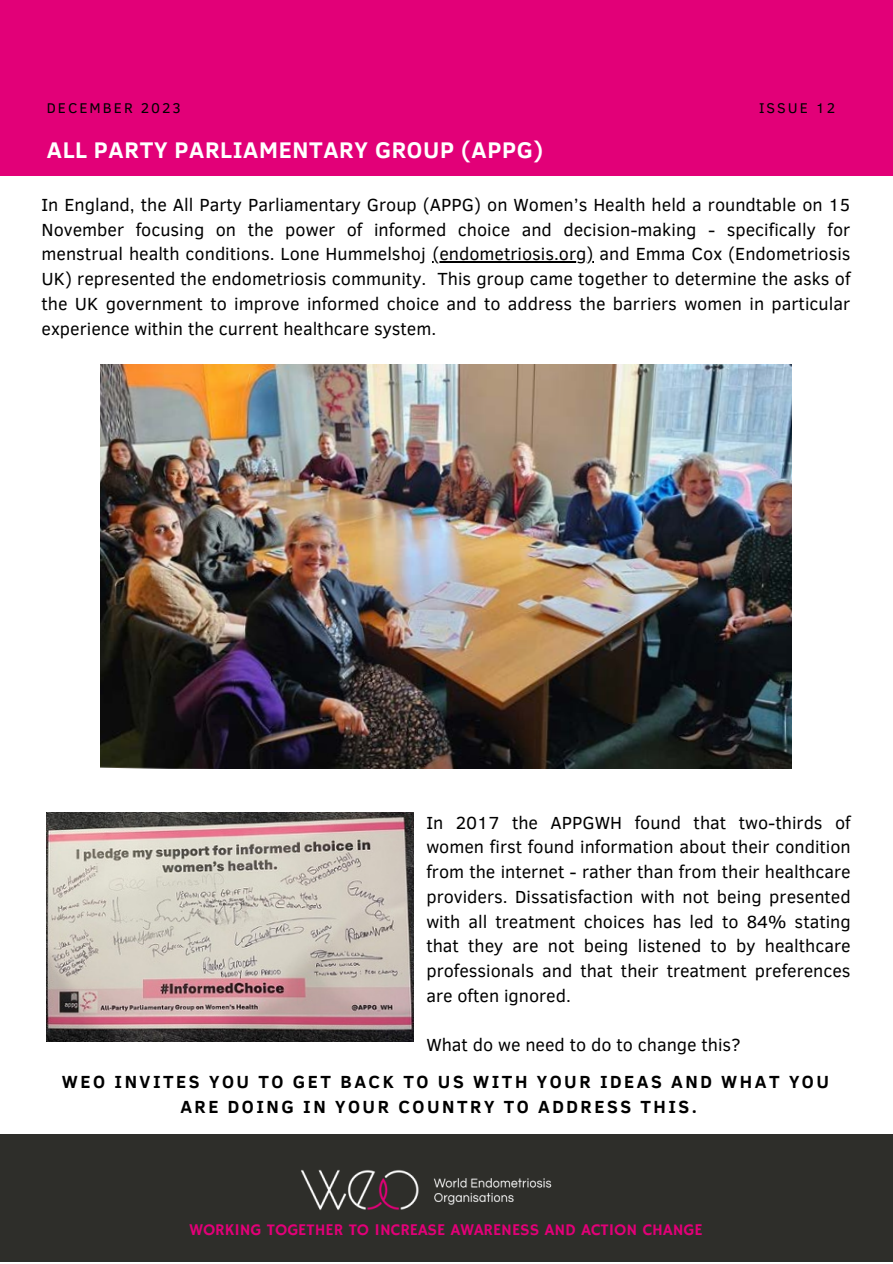
<style>
.page{position:relative;width:893px;height:1264px;background:#fff}
.page>*{position:absolute;margin:0;border:0;box-sizing:border-box;transform-origin:0 0}
.t1{font:700 23.25px "Clear Sans";letter-spacing:.03em;color:#fff}
.t2{font:18px/24.8px "Clear Sans";color:#000;text-align:justify}
.t3{font:700 18px/24.8px "Clear Sans";letter-spacing:.14em;color:#000}
.t4{font:16.35px "Hammersmith One";color:#e20078}
.t5{font:14.4px "Clear Sans";letter-spacing:.14em;color:#000}
</style>
<div class="page">
<div style="left:0;top:0;width:892px;height:176px;background:#e20078"></div>
<div style="left:0;top:1134px;width:892px;height:127px;background:#2e2e2a"></div>
<img style="left:301px;top:1169px;width:251px;height:41px">
<img style="left:101px;top:364px;width:690px;height:404px">
<img style="left:47px;top:812px;width:366px;height:229px">
<hr style="left:432px;top:261px;width:161px;height:2px;background:#000">
<p class="t5" style="left:47px;top:98px;width:136px">DECEMBER 2023</p>
<p class="t5" style="left:759px;top:98px;width:78px">ISSUE 12</p>
<p class="t1" style="left:47px;top:133px;width:498px">ALL PARTY PARLIAMENTARY GROUP (APPG)</p>
<p class="t2" style="left:42px;top:191px;width:810px">In England, the All Party Parliamentary Group (APPG) on Women’s Health held a roundtable on 15<br>November focusing on the power of informed choice and decision-making - specifically for menstrual health conditions. Lone Hummelshoj (endometriosis.org) and Emma Cox (Endometriosis UK) represented the endometriosis community. This group came together to determine the asks of the UK government to improve informed choice and to address the barriers women in particular experience within the current healthcare system.</p>
<p class="t2" style="left:426px;top:809px;width:426px">In 2017 the APPGWH found that two-thirds of women first found information about their condition from the internet - rather than from their healthcare providers. Dissatisfaction with not being presented with all treatment choices has led to 84% stating that they are not being listened to by healthcare professionals and that their treatment preferences are often ignored.</p>
<p class="t2" style="left:426px;top:1031px;width:315px">What do we need to do to change this?</p>
<p class="t3" style="left:180px;top:1068px;width:650px;text-indent:-118px">WEO INVITES YOU TO GET BACK TO US WITH YOUR IDEAS AND WHAT YOU<br>ARE DOING IN YOUR COUNTRY TO ADDRESS THIS.</p>
<p class="t4" style="left:189px;top:1220px;width:514px">WORKING TOGETHER TO INCREASE AWARENESS AND ACTION CHANGE</p>
</div>
